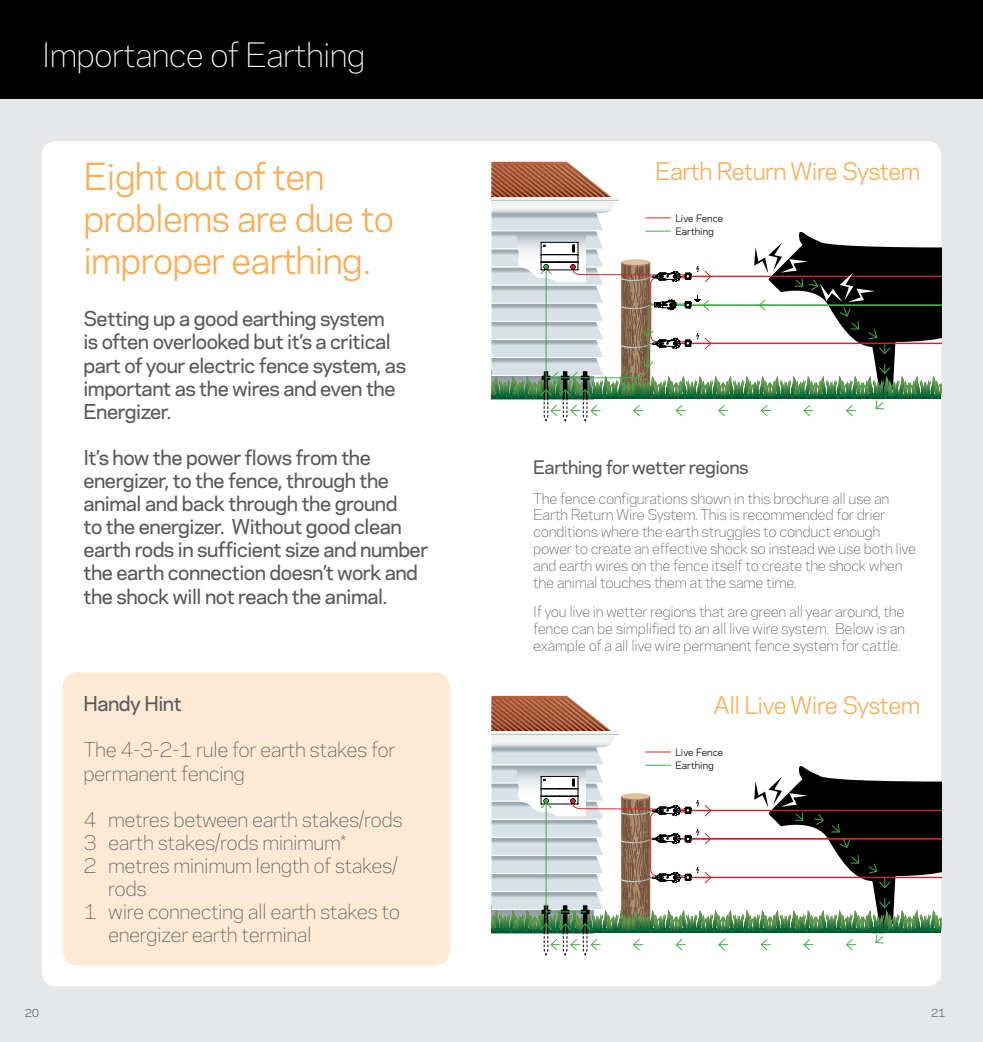
<style>
.page{position:relative;width:983px;height:1042px;background:#fff}
.page>*{position:absolute;margin:0;border:0;box-sizing:border-box;transform-origin:0 0}
.t1{font:35px/42px "Galaxie Polaris";letter-spacing:-.025em;color:#f9ac53}
.t2{font:300 31.5px "Galaxie Polaris";letter-spacing:-.025em;color:#fff}
.t3{font:22.75px "Galaxie Polaris";letter-spacing:-.025em;color:#f9ac53}
.t4{font:500 19.25px/23.1px "Galaxie Polaris";letter-spacing:-.025em;color:#58595b}
.t5{font:300 19.25px/23.1px "Galaxie Polaris";letter-spacing:-.025em;color:#58595b}
.t6{font:500 17.5px "Galaxie Polaris";letter-spacing:-.025em;color:#58595b}
.t7{font:300 14px/16.8px "Galaxie Polaris";letter-spacing:-.025em;color:#58595b}
.t8{font:10.5px "Galaxie Polaris";color:#58595b}
.t9{font:9.45px "Galaxie Polaris";color:#000}
</style>
<div class="page">
<div style="left:0;top:0;width:982px;height:99px;background:#000"></div>
<div style="left:0;top:99px;width:982px;height:943px;background:#e6e7e8"></div>
<div style="left:42px;top:141px;width:899px;height:845px;background:#fff;border-radius:15px"></div>
<div style="left:63px;top:672px;width:386px;height:293px;background:#feead4;border-radius:15px"></div>
<svg style="left:491px;top:696px;width:450px;height:260px"></svg>
<svg style="left:491px;top:162px;width:450px;height:260px"></svg>
<h2 class="t2" style="left:42px;top:31px;width:325px">Importance of Earthing</h2>
<h1 class="t1" style="left:83px;top:153px;width:312px">Eight out of ten problems are due to improper earthing.</h1>
<h3 class="t4" style="left:83px;top:306px;width:324px">Setting up a good earthing system<br>is often overlooked but it’s a critical part of your electric fence system, as important as the wires and even the<br>Energizer.</h3>
<p class="t4" style="left:83px;top:445px;width:346px">It’s how the power flows from the energizer, to the fence, through the animal and back through the ground<br>to the energizer. Without good clean earth rods in sufficient size and number the earth connection doesn’t work and the shock will not reach the animal.</p>
<h3 class="t4" style="left:83px;top:691px;width:100px">Handy Hint</h3>
<h3 class="t5" style="left:83px;top:737px;width:313px">The 4-3-2-1 rule for earth stakes for permanent fencing</h3>
<h3 class="t5" style="left:83px;top:807px;width:321px">4 metres between earth stakes/rods</h3>
<h3 class="t5" style="left:83px;top:830px;width:264px">3 earth stakes/rods minimum*</h3>
<h3 class="t5" style="left:83px;top:853px;width:316px">2 metres minimum length of stakes/</h3>
<h3 class="t5" style="left:108px;top:876px;width:40px">rods</h3>
<h3 class="t5" style="left:83px;top:899px;width:318px">1 wire connecting all earth stakes to</h3>
<h3 class="t5" style="left:108px;top:922px;width:205px">energizer earth terminal</h3>
<h3 class="t3" style="left:655px;top:154px;width:267px">Earth Return Wire System</h3>
<p class="t9" style="left:675px;top:211px;width:49px">Live Fence</p>
<p class="t9" style="left:675px;top:224px;width:40px">Earthing</p>
<p class="t6" style="left:533px;top:454px;width:217px">Earthing for wetter regions</p>
<p class="t7" style="left:533px;top:489px;width:384px">The fence configurations shown in this brochure all use an Earth Return Wire System. This is recommended for drier conditions where the earth struggles to conduct enough power to create an effective shock so instead we use both live and earth wires on the fence itself to create the shock when the animal touches them at the same time.</p>
<p class="t7" style="left:533px;top:602px;width:373px;text-align:justify">If you live in wetter regions that are green all year around, the fence can be simplified to an all live wire system. Below is an example of a all live wire permanent fence system for cattle.</p>
<h3 class="t3" style="left:713px;top:688px;width:208px">All Live Wire System</h3>
<p class="t9" style="left:675px;top:745px;width:49px">Live Fence</p>
<p class="t9" style="left:675px;top:758px;width:40px">Earthing</p>
<p class="t8" style="left:25px;top:1005px;width:16px">20</p>
<p class="t8" style="left:930px;top:1005px;width:16px">21</p>
</div>
